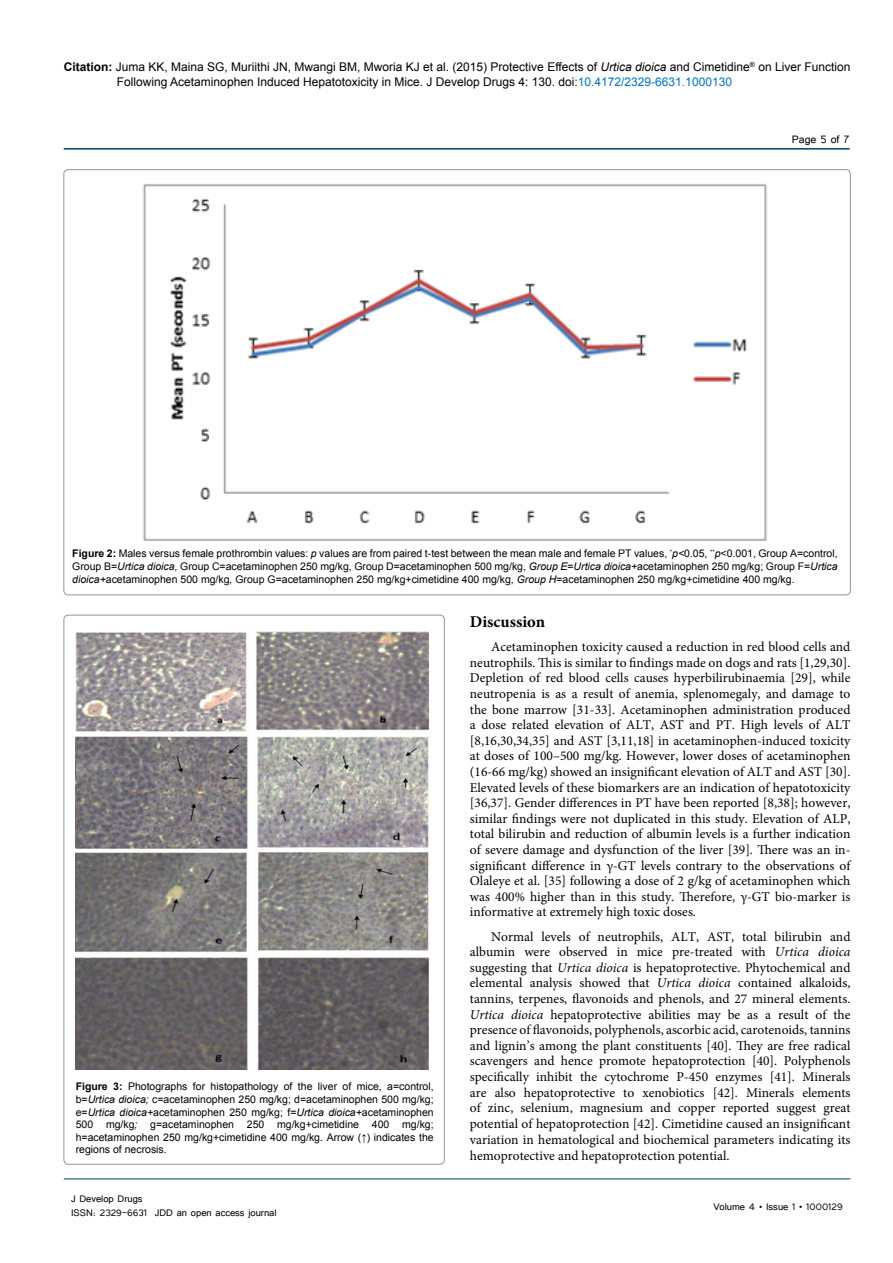
<style>
.page{position:relative;width:893px;height:1263px;background:#fff}
.page>*{position:absolute;margin:0;border:0;box-sizing:border-box;transform-origin:0 0}
.t1{font:700 16.5px "Minion Pro";color:#000}
.t2{font:13.5px/15.6px "Minion Pro";color:#000;text-align:justify}
.t3{font:13.5px "Tunga";color:#000}
.t4{font:12px/15px "Arial";color:#000}
.t5{font:12px/14.4px "Tunga";color:#000}
.t6{font:10.5px/12.6px "Arial";color:#000;text-align:justify}
.s1{font-weight:700}
.s2{font-style:italic}
.s3{color:#0072bc}
</style>
<div class="page">
<hr style="left:64px;top:148px;width:786px;height:2px;background:#004159">
<hr style="left:64px;top:1179px;width:786px;height:1px;background:#004159">
<img style="left:143px;top:184px;width:624px;height:357px">
<img style="left:76px;top:631px;width:353px;height:438px">
<p class="t4" style="left:117px;top:59px;width:735px;text-indent:-53px"><span class="s1">Citation:</span> Juma KK, Maina SG, Muriithi JN, Mwangi BM, Mworia KJ et al. (2015) Protective Effects of <span class="s2">Urtica dioica</span> and Cimetidine<sup>®</sup> on Liver Function<br>Following Acetaminophen Induced Hepatotoxicity in Mice. J Develop Drugs 4: 130. doi:<span class="s3">10.4172/2329-6631.1000130</span></p>
<p class="t3" style="left:792px;top:131px;width:59px">Page 5 of 7</p>
<p class="t6" style="left:72px;top:547px;width:767px"><span class="s1">Figure 2:</span> Males versus female prothrombin values: <span class="s2">p</span> values are from paired t-test between the mean male and female PT values, <sup>*</sup><span class="s2">p&lt;</span>0.05, <sup>**</sup><span class="s2">p</span>&lt;0.001, Group A=control, Group B=<span class="s2">Urtica dioica,</span> Group C=acetaminophen 250 mg/kg, Group D=acetaminophen 500 mg/kg, <span class="s2">Group E</span>=<span class="s2">Urtica dioica+</span>acetaminophen 250 mg/kg; Group F=<span class="s2">Urtica dioica+</span>acetaminophen 500 mg/kg<span class="s2">,</span> Group G=acetaminophen 250 mg/kg+cimetidine 400 mg/kg, <span class="s2">Group H</span>=acetaminophen 250 mg/kg+cimetidine 400 mg/kg.</p>
<p class="t6" style="left:76px;top:1080px;width:359px"><span class="s1">Figure 3:</span> Photographs for histopathology of the liver of mice, a=control, b=<span class="s2">Urtica dioica;</span> c=acetaminophen 250 mg/kg; d=acetaminophen 500 mg/kg; e=<span class="s2">Urtica dioica+</span>acetaminophen 250 mg/kg; f=<span class="s2">Urtica dioica+</span>acetaminophen 500 mg/kg<span class="s2">;</span> g=acetaminophen 250 mg/kg+cimetidine 400 mg/kg; h=acetaminophen 250 mg/kg+cimetidine 400 mg/kg. Arrow (↑) indicates the regions of necrosis.</p>
<p class="t5" style="left:71px;top:1190px;width:207px">J Develop Drugs<br>ISSN: 2329-6631 JDD an open access journal</p>
<p class="t1" style="left:470px;top:610px;width:77px">Discussion</p>
<p class="t2" style="left:470px;top:639px;width:382px;text-indent:21px">Acetaminophen toxicity caused a reduction in red blood cells and neutrophils. This is similar to findings made on dogs and rats [1,29,30].<br>Depletion of red blood cells causes hyperbilirubinaemia [29], while neutropenia is as a result of anemia, splenomegaly, and damage to the bone marrow [31-33]. Acetaminophen administration produced a dose related elevation of ALT, AST and PT. High levels of ALT [8,16,30,34,35] and AST [3,11,18] in acetaminophen-induced toxicity at doses of 100–500 mg/kg. However, lower doses of acetaminophen (16-66 mg/kg) showed an insignificant elevation of ALT and AST [30].<br>Elevated levels of these biomarkers are an indication of hepatotoxicity [36,37]. Gender differences in PT have been reported [8,38]; however, similar findings were not duplicated in this study. Elevation of ALP, total bilirubin and reduction of albumin levels is a further indication of severe damage and dysfunction of the liver [39]. There was an in&shy;significant difference in γ-GT levels contrary to the observations of Olaleye et al. [35] following a dose of 2 g/kg of acetaminophen which was 400% higher than in this study. Therefore, γ-GT bio-marker is informative at extremely high toxic doses.</p>
<p class="t2" style="left:470px;top:928px;width:382px;text-indent:21px">Normal levels of neutrophils, ALT, AST, total bilirubin and albumin were observed in mice pre-treated with <span class="s2">Urtica dioica </span>suggesting that <span class="s2">Urtica dioica</span> is hepatoprotective. Phytochemical and elemental analysis showed that <span class="s2">Urtica dioica</span> contained alkaloids, tannins, terpenes, flavonoids and phenols, and 27 mineral elements.<br><span class="s2">Urtica dioica</span> hepatoprotective abilities may be as a result of the presence of flavonoids, polyphenols, ascorbic acid, carotenoids, tannins and lignin’s among the plant constituents [40]. They are free radical scavengers and hence promote hepatoprotection [40]. Polyphenols specifically inhibit the cytochrome P-450 enzymes [41]. Minerals are also hepatoprotective to xenobiotics [42]. Minerals elements of zinc, selenium, magnesium and copper reported suggest great potential of hepatoprotection [42]. Cimetidine caused an insignificant variation in hematological and biochemical parameters indicating its hemoprotective and hepatoprotection potential.</p>
<p class="t5" style="left:713px;top:1199px;width:131px">Volume 4 • Issue 1 • 1000129</p>
</div>
